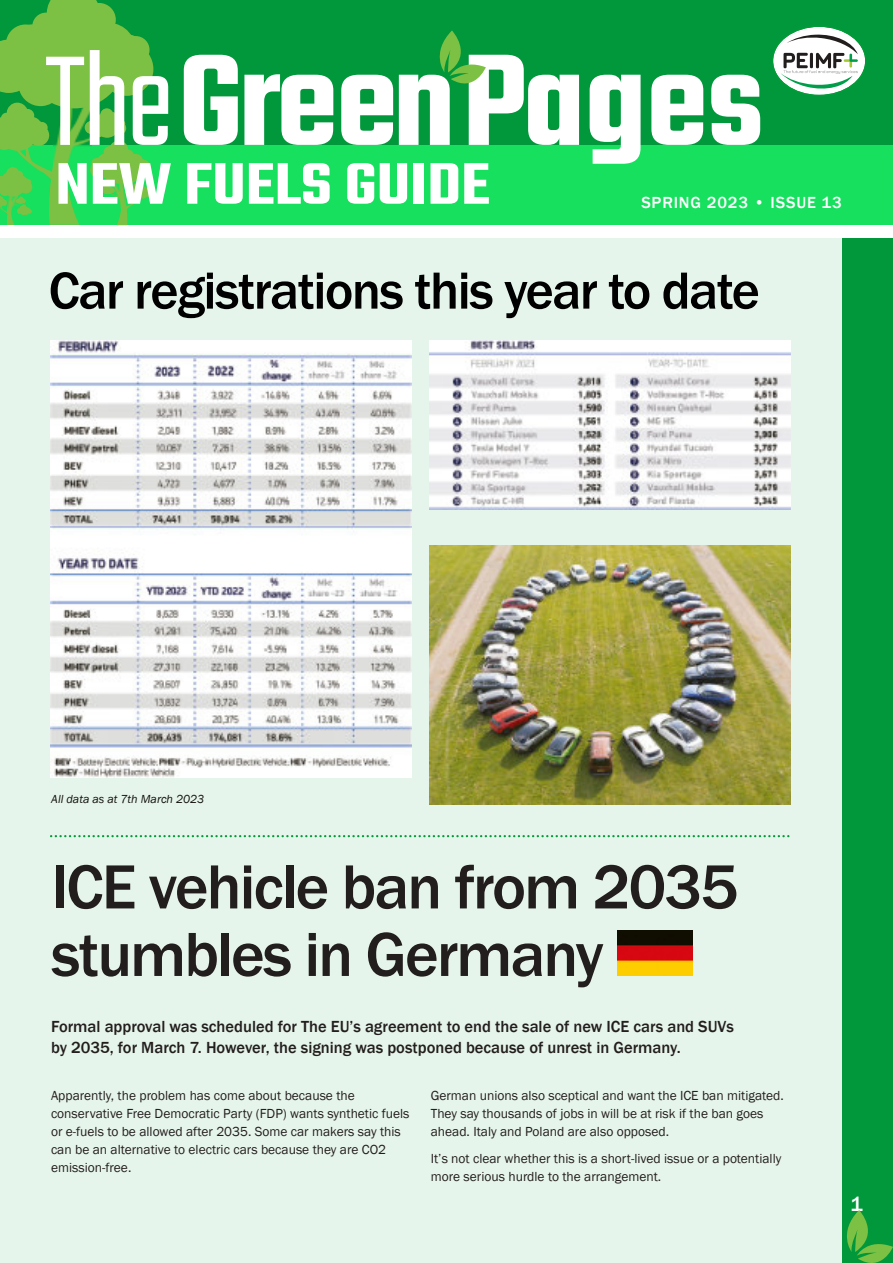
<style>
.page{position:relative;width:893px;height:1263px;background:#e6f5eb}
.page>*{position:absolute;margin:0;border:0;box-sizing:border-box;transform-origin:0 0}
.t1{font:600 141.75px "Teko";letter-spacing:-.005em;color:#fff}
.t2{font:500 64.5px/67.5px "Franklin Gothic";letter-spacing:-.03em;color:#231e1e}
.t3{font:600 63.9px "Teko";color:#fff;scale:1.11 1}
.t4{font:500 54px "Franklin Gothic";letter-spacing:-.03em;color:#000}
.t5{font:500 21px "Franklin Gothic";color:#fff}
.t6{font:500 16.5px/21px "Franklin Gothic";color:#231e1e}
.t7{font:500 16.5px "Franklin Gothic";letter-spacing:.05em;color:#fff}
.t8{font:13.5px/18px "Franklin Gothic";color:#231e1e}
.t9{font:italic 12px "Franklin Gothic";color:#12120d}
.s1{font-weight:300}
</style>
<div class="page">
<div style="left:0;top:0;width:893px;height:225px;background:#16e05d"></div>
<div style="left:0;top:0;width:893px;height:145px;background:#00983a"></div>
<div style="left:0;top:225px;width:893px;height:13px;background:#fff"></div>
<div style="left:842px;top:238px;width:51px;height:1025px;background:#00983a"></div>
<svg style="left:0;top:0;width:153px;height:225px"></svg>
<svg style="left:439px;top:30px;width:47px;height:54px"></svg>
<svg style="left:846px;top:1210px;width:47px;height:53px"></svg>
<svg style="left:773px;top:27px;width:92px;height:68px"></svg>
<svg style="left:51px;top:835px;width:739px;height:2px"></svg>
<img style="left:618px;top:930px;width:75px;height:46px">
<img style="left:429px;top:340px;width:362px;height:169px">
<img style="left:50px;top:340px;width:362px;height:437px">
<img style="left:429px;top:545px;width:362px;height:260px">
<h1 class="t1" style="left:45px;top:9px;width:720px"><span class="s1">The</span>GreenPages</h1>
<h3 class="t3" style="left:55px;top:142px;width:393px">NEW FUELS GUIDE</h3>
<p class="t7" style="left:641px;top:196px;width:202px">SPRING 2023 • ISSUE 13</p>
<h3 class="t4" style="left:49px;top:271px;width:713px">Car registrations this year to date</h3>
<p class="t9" style="left:51px;top:794px;width:155px">All data as at 7th March 2023</p>
<h2 class="t2" style="left:51px;top:858px;width:688px">ICE vehicle ban from 2035 stumbles in Germany</h2>
<p class="t6" style="left:51px;top:1018px;width:684px">Formal approval was scheduled for The EU’s agreement to end the sale of new ICE cars and SUVs by 2035, for March 7. However, the signing was postponed because of unrest in Germany.</p>
<p class="t8" style="left:51px;top:1087px;width:360px">Apparently, the problem has come about because the conservative Free Democratic Party (FDP) wants synthetic fuels or e-fuels to be allowed after 2035. Some car makers say this can be an alternative to electric cars because they are CO2 emission-free.</p>
<p class="t8" style="left:431px;top:1087px;width:355px">German unions also sceptical and want the ICE ban mitigated.<br>They say thousands of jobs in will be at risk if the ban goes ahead. Italy and Poland are also opposed.</p>
<p class="t8" style="left:431px;top:1150px;width:352px">It’s not clear whether this is a short-lived issue or a potentially more serious hurdle to the arrangement.</p>
<h3 class="t5" style="left:850px;top:1196px;width:14px">1</h3>
</div>
